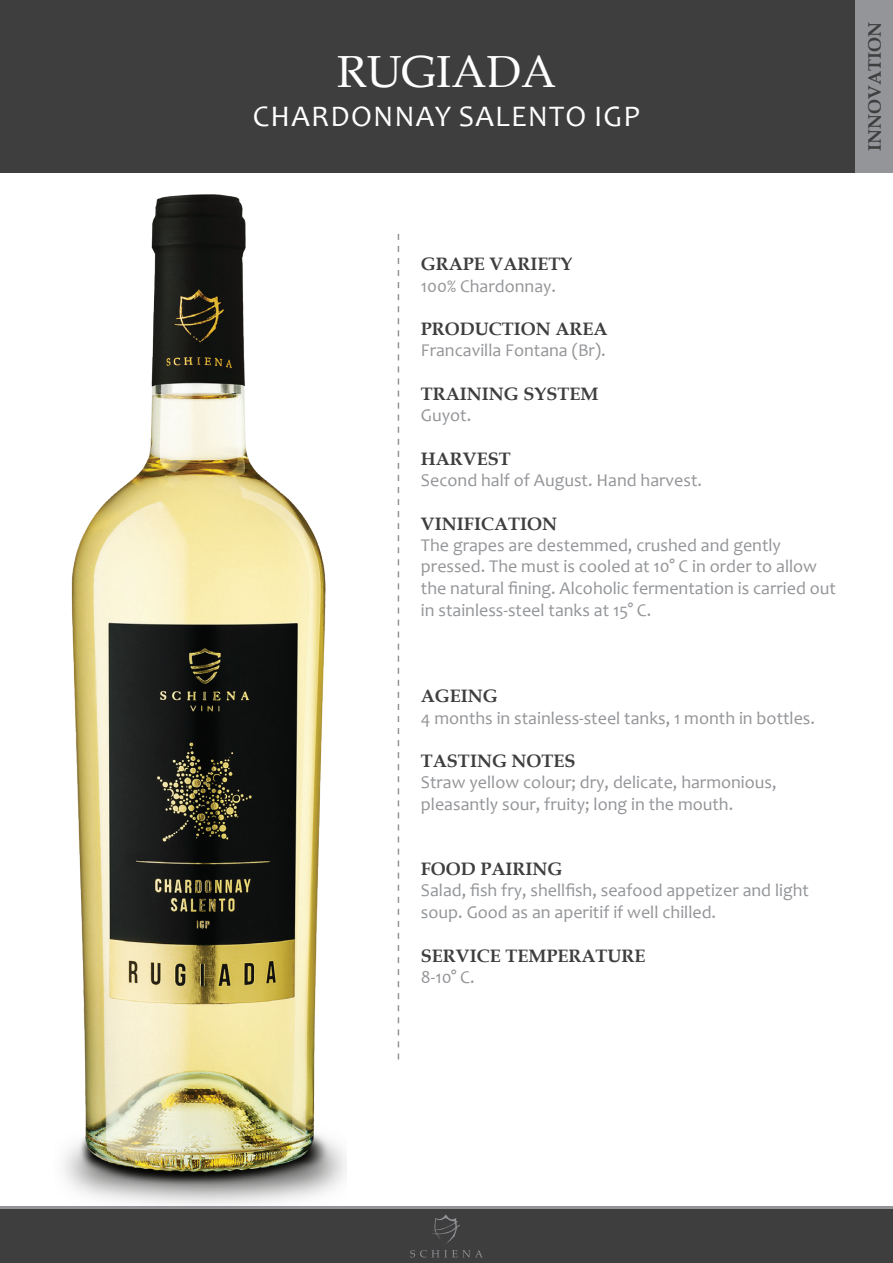
<style>
.page{position:relative;width:893px;height:1263px;background:#fff}
.page>*{position:absolute;margin:0;border:0;box-sizing:border-box;transform-origin:0 0}
.t1{font:45px "Book Antiqua";color:#fff}
.t2{font:30px "Candara";letter-spacing:.04em;color:#fff}
.t3{font:18px/21.6px "Candara";color:#939598}
.t4{font:700 18px "Book Antiqua";color:#3e3e3f}
</style>
<div class="page">
<div style="left:0;top:1209px;width:893px;height:54px;background:#3e3e3f"></div>
<hr style="left:0;top:1206px;width:893px;height:3px;background:#939598">
<div style="left:0;top:0;width:893px;height:173px;background:#3e3e3f"></div>
<svg style="left:398px;top:234px;width:1px;height:825px"></svg>
<div style="left:855px;top:0;width:38px;height:173px;background:#939598"></div>
<svg style="left:432px;top:1214px;width:28px;height:30px"></svg>
<svg style="left:410px;top:1250px;width:72px;height:7px"></svg>
<img style="left:63px;top:194px;width:284px;height:1012px">
<h1 class="t1" style="left:337px;top:40px;width:221px">RUGIADA</h1>
<h2 class="t2" style="left:253px;top:97px;width:388px">Chardonnay salento igp</h2>
<p class="t4" style="left:862px;top:151px;width:130px;rotate:-90deg">INNOVATION</p>
<p class="t4" style="left:421px;top:252px;width:153px">GRAPE VARIETY</p>
<p class="t3" style="left:421px;top:275px;width:137px">100% Chardonnay.</p>
<p class="t4" style="left:421px;top:317px;width:188px">PRODUCTION AREA</p>
<p class="t3" style="left:421px;top:340px;width:186px">Francavilla Fontana (Br).</p>
<p class="t4" style="left:421px;top:382px;width:179px">TRAINING SYSTEM</p>
<p class="t3" style="left:421px;top:404px;width:52px">Guyot.</p>
<p class="t4" style="left:421px;top:446px;width:91px">HARVEST</p>
<p class="t3" style="left:421px;top:469px;width:283px">Second half of August. H and harvest.</p>
<p class="t4" style="left:421px;top:511px;width:138px">VINIFICATION</p>
<p class="t3" style="left:421px;top:534px;width:417px">The grapes are destemmed, crushed and gently pressed. The must is cooled at 10° C in order to allow the natural fining. Alcoholic fermentation is carried out in stainless-steel tanks at 15° C.</p>
<p class="t4" style="left:421px;top:684px;width:78px">AGEING</p>
<p class="t3" style="left:421px;top:707px;width:396px">4 months in stainless-steel tanks, 1 month in bottles.</p>
<p class="t4" style="left:421px;top:749px;width:156px">TASTING NOTES</p>
<p class="t3" style="left:421px;top:772px;width:357px">Straw yellow colour; dry, delicate, harmonious, pleasantly sour, fruity; long in the mouth.</p>
<p class="t4" style="left:421px;top:857px;width:143px">FOOD PAIRING</p>
<p class="t3" style="left:421px;top:880px;width:390px">Salad, fish fry, shellfish, seafood appetizer and light soup. Good as an aperitif if well chilled.</p>
<p class="t4" style="left:421px;top:943px;width:226px">SERVICE TEMPERATURE</p>
<p class="t3" style="left:421px;top:966px;width:55px">8-10° C.</p>
</div>
